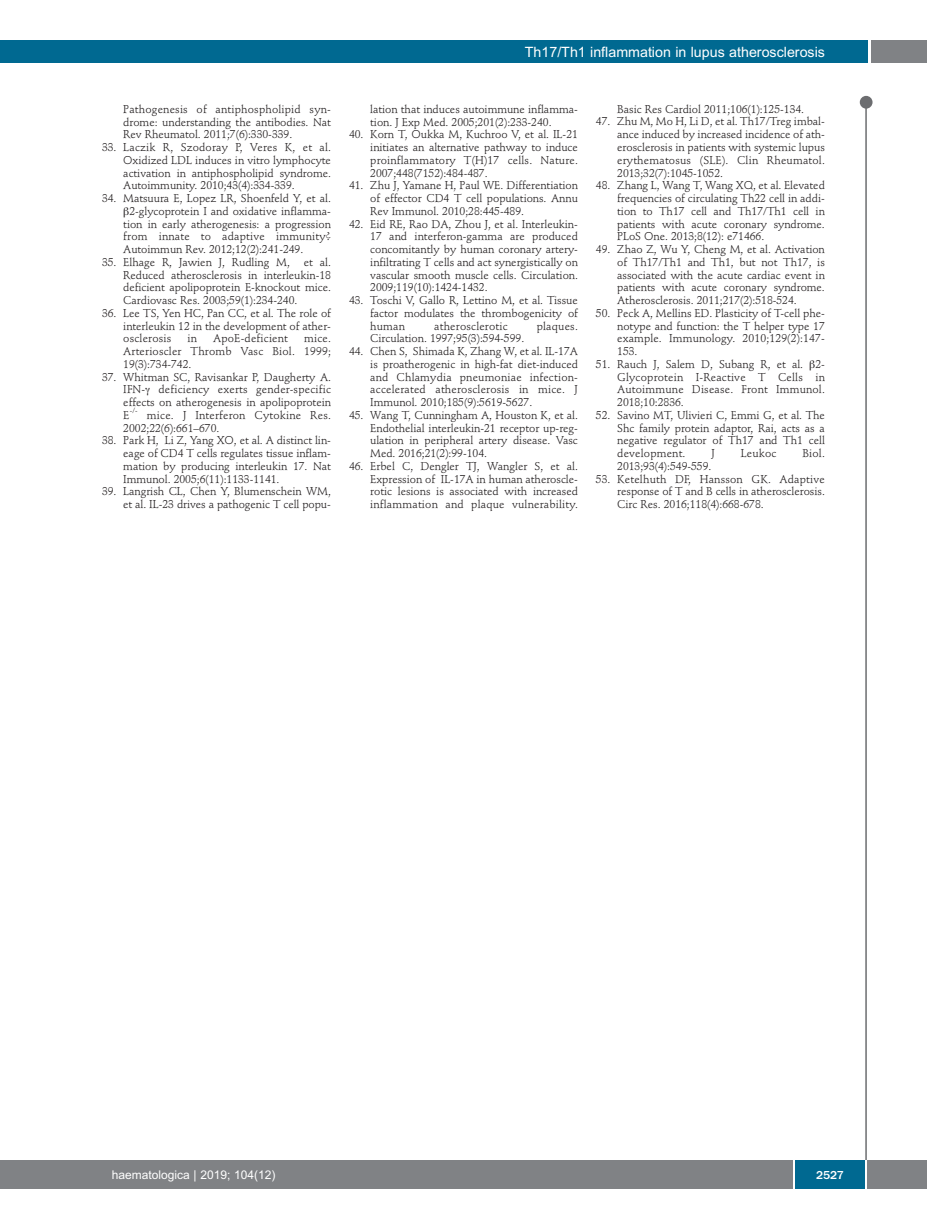
<style>
.page{position:relative;width:927px;height:1225px;background:#fff}
.page>*{position:absolute;margin:0;border:0;box-sizing:border-box;transform-origin:0 0}
.t1{font:14.25px "Arial";color:#fff}
.t2{font:12px "Arial";color:#fff}
.t3{font:500 12px "Franklin Gothic";color:#fff}
.t4{font:11.25px/12.8px "Stempel Schneidler";letter-spacing:-.005em;color:#231f20;text-align:justify}
.t5{font:11.25px/12.8px "Stempel Schneidler";letter-spacing:.015em;color:#231f20}
.t6{font:7.5px "Stempel Schneidler";color:#231f20}
</style>
<div class="page">
<div style="left:860px;top:96px;width:12px;height:13px;background:#6c6d70;border-radius:50%"></div>
<hr style="left:865px;top:98px;width:2px;height:1062px;background:#6c6d70">
<div style="left:871px;top:40px;width:56px;height:22px;background:#808285"></div>
<div style="left:18px;top:40px;width:849px;height:22px;background:#006991"></div>
<div style="left:17px;top:1160px;width:910px;height:28px;background:#808285"></div>
<div style="left:795px;top:1160px;width:70px;height:28px;background:#006991"></div>
<hr style="left:793px;top:1160px;width:2px;height:28px;background:#fff">
<hr style="left:865px;top:1160px;width:2px;height:28px;background:#fff">
<div style="left:0;top:40px;width:19px;height:22px;background:#006991"></div>
<div style="left:0;top:1160px;width:18px;height:28px;background:#808285"></div>
<p class="t4" style="left:123px;top:104px;width:209px">Pathogenesis of antiphospholipid syn&shy;drome: understanding the antibodies. Nat Rev Rheumatol. 2011;7(6):330-339.</p>
<p class="t4" style="left:123px;top:142px;width:209px;text-indent:-21px">33. Laczik R, Szodoray P, Veres K, et al.<br>Oxidized LDL induces in vitro lymphocyte activation in antiphospholipid syndrome.<br>Autoimmunity. 2010;43(4):334-339.</p>
<p class="t4" style="left:102px;top:193px;width:230px">34. Matsuura E, Lopez LR, Shoenfeld Y, et al.</p>
<p class="t4" style="left:129px;top:206px;width:203px">2-glycoprotein I and oxidative inflamma-</p>
<p class="t4" style="left:123px;top:218px;width:209px">tion in early atherogenesis: a progression</p>
<p class="t5" style="left:123px;top:231px;width:209px">from innate to adaptive immunity?</p>
<p class="t4" style="left:123px;top:244px;width:182px">Autoimmun Rev. 2012;12(2):241-249.</p>
<p class="t4" style="left:123px;top:257px;width:209px;text-indent:-21px">35. Elhage R, Jawien J, Rudling M, et al.<br>Reduced atherosclerosis in interleukin-18 deficient apolipoprotein E-knockout mice.<br>Cardiovasc Res. 2003;59(1):234-240.</p>
<p class="t4" style="left:123px;top:308px;width:209px;text-indent:-21px">36. Lee TS, Yen HC, Pan CC, et al. The role of interleukin 12 in the development of ather&shy;osclerosis</p>
<p class="t4" style="left:188px;top:333px;width:11px">in</p>
<p class="t5" style="left:213px;top:333px;width:76px">ApoE-deficient</p>
<p class="t4" style="left:123px;top:333px;width:209px;text-indent:181px">mice.<br>Arterioscler Thromb Vasc Biol. 1999; 19(3):734-742.</p>
<p class="t4" style="left:123px;top:371px;width:209px;text-indent:-21px">37. Whitman SC, Ravisankar P, Daugherty A.<br>IFN- deficiency exerts gender-specific effects on atherogenesis in apolipoprotein E</p>
<p class="t6" style="left:130px;top:407px;width:10px">-/-</p>
<p class="t5" style="left:123px;top:410px;width:209px;text-indent:24px">mice. J Interferon Cytokine Res.<br>2002;22(6):661–670.</p>
<p class="t4" style="left:123px;top:435px;width:209px;text-indent:-21px">38. Park H, Li Z, Yang XO, et al. A distinct lin&shy;eage of CD4 T cells regulates tissue inflam&shy;mation by producing interleukin 17. Nat Immunol. 2005;6(11):1133-1141.</p>
<p class="t4" style="left:102px;top:486px;width:230px;text-align:right">39. Langrish CL, Chen Y, Blumenschein WM, et al. IL-23 drives a pathogenic T cell popu-</p>
<p class="t1" style="left:525px;top:44px;width:302px">Th17/Th1 inflammation in lupus atherosclerosis</p>
<p class="t4" style="left:370px;top:104px;width:209px">lation that induces autoimmune inflamma&shy;tion. J Exp Med. 2005;201(2):233-240.</p>
<p class="t4" style="left:370px;top:129px;width:209px;text-indent:-21px">40. Korn T, Oukka M, Kuchroo V, et al. IL-21 initiates an alternative pathway to induce proinflammatory T(H)17 cells. Nature.<br>2007;448(7152):484-487.</p>
<p class="t4" style="left:370px;top:180px;width:209px;text-indent:-21px">41. Zhu J, Yamane H, Paul WE. Differentiation of effector CD4 T cell populations. Annu Rev Immunol. 2010;28:445-489.</p>
<p class="t4" style="left:370px;top:218px;width:209px;text-indent:-21px">42. Eid RE, Rao DA, Zhou J, et al. Interleukin-17 and interferon-gamma are produced concomitantly by human coronary artery&shy;infiltrating T cells and act synergistically on vascular smooth muscle cells. Circulation.<br>2009;119(10):1424-1432.</p>
<p class="t4" style="left:370px;top:295px;width:209px;text-indent:-21px">43. Toschi V, Gallo R, Lettino M, et al. Tissue factor modulates the thrombogenicity of human</p>
<p class="t5" style="left:434px;top:320px;width:75px">atherosclerotic</p>
<p class="t5" style="left:537px;top:320px;width:43px">plaques.</p>
<p class="t4" style="left:370px;top:333px;width:156px">Circulation. 1997;95(3):594-599.</p>
<p class="t4" style="left:370px;top:346px;width:209px;text-indent:-21px">44. Chen S, Shimada K, Zhang W, et al. IL-17A is proatherogenic in high-fat diet-induced and Chlamydia pneumoniae infection&shy;accelerated atherosclerosis in mice. J Immunol. 2010;185(9):5619-5627.</p>
<p class="t4" style="left:370px;top:410px;width:209px;text-indent:-21px">45. Wang T, Cunningham A, Houston K, et al.<br>Endothelial interleukin-21 receptor up-reg&shy;ulation in peripheral artery disease. Vasc Med. 2016;21(2):99-104.</p>
<p class="t4" style="left:370px;top:461px;width:209px;text-indent:-21px">46. Erbel C, Dengler TJ, Wangler S, et al.<br>Expression of IL-17A in human atheroscle&shy;rotic lesions is associated with increased inflammation and plaque vulnerability.</p>
<p class="t4" style="left:617px;top:104px;width:188px">Basic Res Cardiol 2011;106(1):125-134.</p>
<p class="t4" style="left:617px;top:116px;width:209px;text-indent:-21px">47. Zhu M, Mo H, Li D, et al. Th17/Treg imbal&shy;ance induced by increased incidence of ath&shy;erosclerosis in patients with systemic lupus erythematosus (SLE). Clin Rheumatol.<br>2013;32(7):1045-1052.</p>
<p class="t4" style="left:617px;top:180px;width:209px;text-indent:-21px">48. Zhang L, Wang T, Wang XQ, et al. Elevated frequencies of circulating Th22 cell in addi&shy;tion to Th17 cell and Th17/Th1 cell in patients with acute coronary syndrome.<br>PLoS One. 2013;8(12): e71466.</p>
<p class="t4" style="left:617px;top:244px;width:209px;text-indent:-21px">49. Zhao Z, Wu Y, Cheng M, et al. Activation of Th17/Th1 and Th1, but not Th17, is associated with the acute cardiac event in patients with acute coronary syndrome.<br>Atherosclerosis. 2011;217(2):518-524.</p>
<p class="t4" style="left:617px;top:308px;width:209px;text-indent:-21px">50. Peck A, Mellins ED. Plasticity of T-cell phe&shy;notype and function: the T helper type 17 example. Immunology. 2010;129(2):147- 153.</p>
<p class="t4" style="left:617px;top:358px;width:209px;text-indent:-21px">51. Rauch J, Salem D, Subang R, et al. 2- Glycoprotein I-Reactive T Cells in Autoimmune Disease. Front Immunol.<br>2018;10:2836.</p>
<p class="t4" style="left:617px;top:409px;width:209px;text-indent:-21px">52. Savino MT, Ulivieri C, Emmi G, et al. The Shc family protein adaptor, Rai, acts as a negative regulator of Th17 and Th1 cell development.</p>
<p class="t4" style="left:711px;top:448px;width:5px">J</p>
<p class="t4" style="left:741px;top:448px;width:37px">Leukoc</p>
<p class="t4" style="left:802px;top:448px;width:24px">Biol.</p>
<p class="t4" style="left:617px;top:460px;width:96px">2013;93(4):549-559.</p>
<p class="t4" style="left:617px;top:473px;width:209px;text-indent:-21px">53. Ketelhuth DF, Hansson GK. Adaptive response of T and B cells in atherosclerosis.<br>Circ Res. 2016;118(4):668-678.</p>
<p class="t2" style="left:112px;top:1167px;width:165px">haematologica | 2019; 104(12)</p>
<p class="t3" style="left:816px;top:1167px;width:29px">2527</p>
</div>
